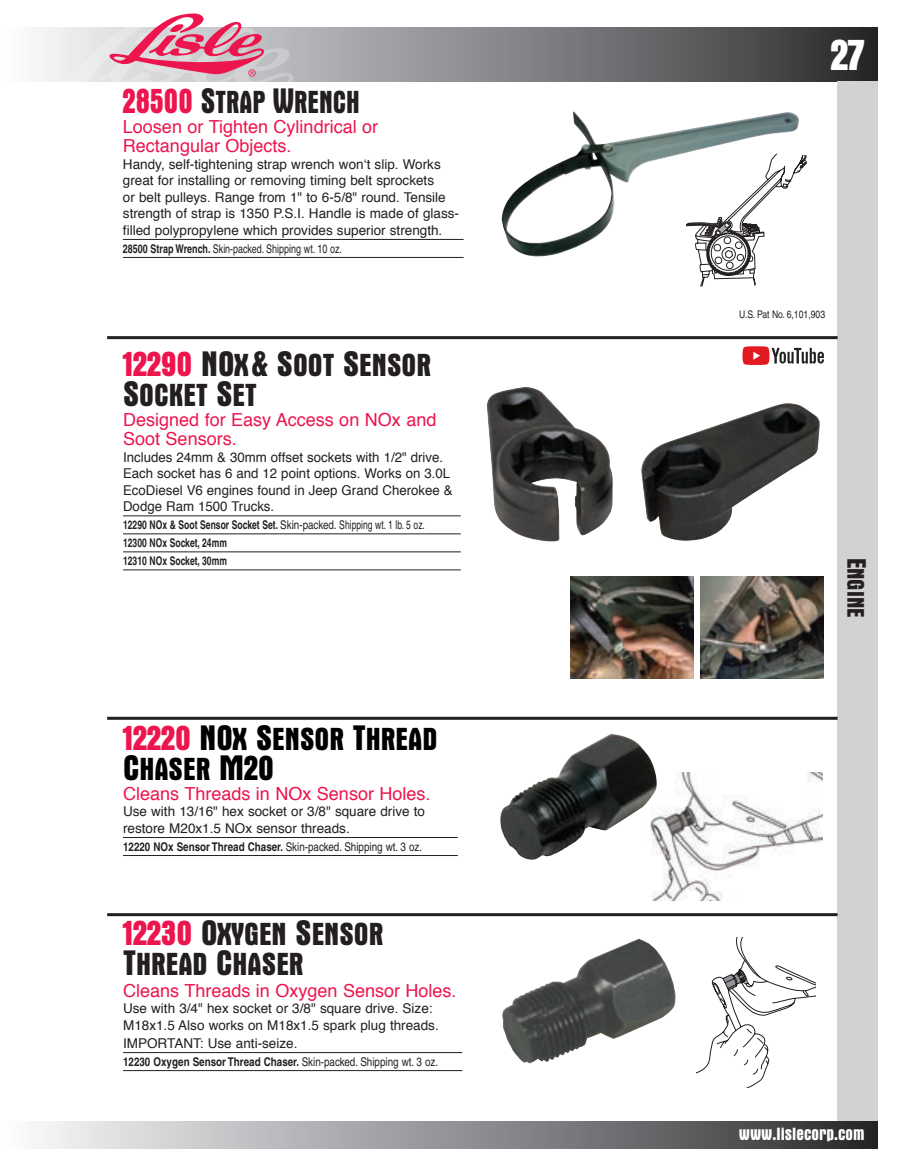
<style>
.page{position:relative;width:905px;height:1175px;background:#fff}
.page>*{position:absolute;margin:0;border:0;box-sizing:border-box;transform-origin:0 0}
.t1{font:45px "LISLENEW";color:#fff}
.t2{font:32.4px/30px "LISLENEW SC900";color:#231f20}
.t3{font:32.4px/30px "LISLENEW SC900";color:#000}
.t4{font:32.4px "LISLENEW SC900";color:#231f20;scale:.91 1}
.t5{font:24.3px "LISLENEW SC900";color:#231f20}
.t6{font:18px/19.5px "Helvetica";color:#ed154e}
.t7{font:18px "LISLENEW";color:#fff}
.t8{font:13.5px/16.5px "Helvetica";color:#231f20}
.t9{font:700 condensed 12px "Helvetica";color:#231f20}
.t10{font:700 condensed 12px/18px "Helvetica";color:#231f20;scale:.87 1}
.t11{font:condensed 12px "Helvetica";color:#231f20;scale:.91 1}
.t12{font:condensed 10.5px "Helvetica";color:#231f20}
.s1{font-size:36px;color:#ed154e}
.s2{font-size:36px}
.s3{font-weight:700}
.s4{font-weight:400}
.s5{font-size:27px}
</style>
<div class="page">
<svg style="left:295px;top:27px;width:583px;height:54px;background:#717275"></svg>
<div style="left:0;top:1121px;width:878px;height:27px;background:linear-gradient(to right,#fcfeff,#2d2d2f)"></div>
<svg style="left:38px;top:13px;width:257px;height:69px"></svg>
<div style="left:837px;top:81px;width:41px;height:1040px;background:#d1d2d4"></div>
<hr style="left:123px;top:239px;width:340px;height:1px;background:#231f20">
<hr style="left:123px;top:257px;width:340px;height:1px;background:#231f20">
<svg style="left:699px;top:155px;width:108px;height:131px"></svg>
<img style="left:502px;top:111px;width:297px;height:145px">
<hr style="left:107px;top:336px;width:730px;height:3px;background:#231f20">
<hr style="left:123px;top:1052px;width:339px;height:1px;background:#231f20">
<hr style="left:123px;top:1070px;width:339px;height:1px;background:#231f20">
<svg style="left:696px;top:937px;width:119px;height:150px"></svg>
<img style="left:502px;top:939px;width:173px;height:124px">
<hr style="left:123px;top:837px;width:335px;height:1px;background:#231f20">
<hr style="left:123px;top:855px;width:335px;height:1px;background:#231f20">
<img style="left:652px;top:772px;width:171px;height:128px">
<img style="left:500px;top:734px;width:157px;height:126px">
<hr style="left:123px;top:515px;width:338px;height:1px;background:#231f20">
<hr style="left:123px;top:533px;width:338px;height:1px;background:#231f20">
<hr style="left:123px;top:551px;width:338px;height:1px;background:#231f20">
<hr style="left:123px;top:569px;width:338px;height:1px;background:#231f20">
<img style="left:487px;top:387px;width:298px;height:155px">
<img style="left:570px;top:576px;width:123px;height:102px">
<img style="left:701px;top:576px;width:123px;height:102px">
<hr style="left:107px;top:716px;width:730px;height:3px;background:#231f20">
<hr style="left:107px;top:913px;width:730px;height:3px;background:#231f20">
<svg style="left:742px;top:346px;width:81px;height:19px"></svg>
<h2 class="t4" style="left:123px;top:84px;width:259px"><span class="s1">28500</span> <span class="s2">S</span>TRAP <span class="s2">W</span>RENCH</h2>
<h3 class="t6" style="left:123px;top:117px;width:257px">Loosen or Tighten Cylindrical or<br>Rectangular Objects.</h3>
<p class="t8" style="left:123px;top:156px;width:337px">Handy, self-tightening strap wrench won‘t slip. Works great for installing or removing timing belt sprockets<br>or belt pulleys. Range from 1" to 6-5/8" round. Tensile strength of strap is 1350 P.S.I. Handle is made of glass&shy;filled polypropylene which provides superior strength.</p>
<p class="t11" style="left:123px;top:242px;width:242px"><span class="s3">28500 Strap Wrench.</span> Skin-packed. Shipping wt. 10 oz.</p>
<h2 class="t2" style="left:123px;top:350px;width:309px"><span class="s1">12290</span> <span class="s2">NO</span>X <span class="s2">&amp; S</span>OOT <span class="s2">S</span>ENSOR<br><span class="s2">S</span>OCKET <span class="s2">S</span>ET</h2>
<h3 class="t6" style="left:123px;top:410px;width:315px">Designed for Easy Access on NOx and<br>Soot Sensors.</h3>
<p class="t8" style="left:123px;top:449px;width:331px">Includes 24mm &amp; 30mm offset sockets with 1/2" drive.<br>Each socket has 6 and 12 point options. Works on 3.0L EcoDiesel V6 engines found in Jeep Grand Cherokee &amp; Dodge Ram 1500 Trucks.</p>
<p class="t10" style="left:123px;top:516px;width:348px">12290 NOx &amp; Soot Sensor Socket Set. <span class="s4">Skin-packed. Shipping wt. 1 lb. 5 oz.<br></span>12300 NOx Socket, 24mm<br>12310 NOx Socket, 30mm</p>
<h2 class="t3" style="left:123px;top:724px;width:316px"><span class="s1">12220</span> <span class="s2">NO</span>X <span class="s2">S</span>ENSOR <span class="s2">T</span>HREAD<br><span class="s2">C</span>HASER <span class="s2">M20</span></h2>
<h3 class="t6" style="left:123px;top:784px;width:309px">Cleans Threads in NOx Sensor Holes.</h3>
<p class="t8" style="left:123px;top:803px;width:303px">Use with 13/16" hex socket or 3/8" square drive to restore M20x1.5 NOx sensor threads.</p>
<p class="t9" style="left:123px;top:839px;width:300px">12220 NOx Sensor Thread Chaser. <span class="s4">Skin-packed. Shipping wt. 3 oz.</span></p>
<h2 class="t2" style="left:123px;top:919px;width:262px"><span class="s1">12230</span> <span class="s2">O</span>X YGEN <span class="s2">S</span>ENSOR<br><span class="s2">T</span>HREAD <span class="s2">C</span>HASER</h2>
<h3 class="t6" style="left:123px;top:981px;width:335px">Cleans Threads in Oxygen Sensor Holes.</h3>
<p class="t8" style="left:123px;top:1000px;width:317px">Use with 3/4" hex socket or 3/8" square drive. Size:<br>M18x1.5 Also works on M18x1.5 spark plug threads.</p>
<p class="t8" style="left:123px;top:1035px;width:176px">IMPORTANT: Use anti-seize.</p>
<p class="t9" style="left:123px;top:1054px;width:316px">12230 Oxygen Sensor Thread Chaser. <span class="s4">Skin-packed. Shipping wt. 3 oz.</span></p>
<h1 class="t1" style="left:830px;top:29px;width:35px">27</h1>
<p class="t12" style="left:739px;top:308px;width:87px">U.S. Pat No. 6,101,903</p>
<h3 class="t5" style="left:869px;top:557px;width:61px;rotate:90deg"><span class="s5">E</span>NGINE</h3>
<h3 class="t7" style="left:738px;top:1123px;width:127px">www.lislecorp.com</h3>
</div>
